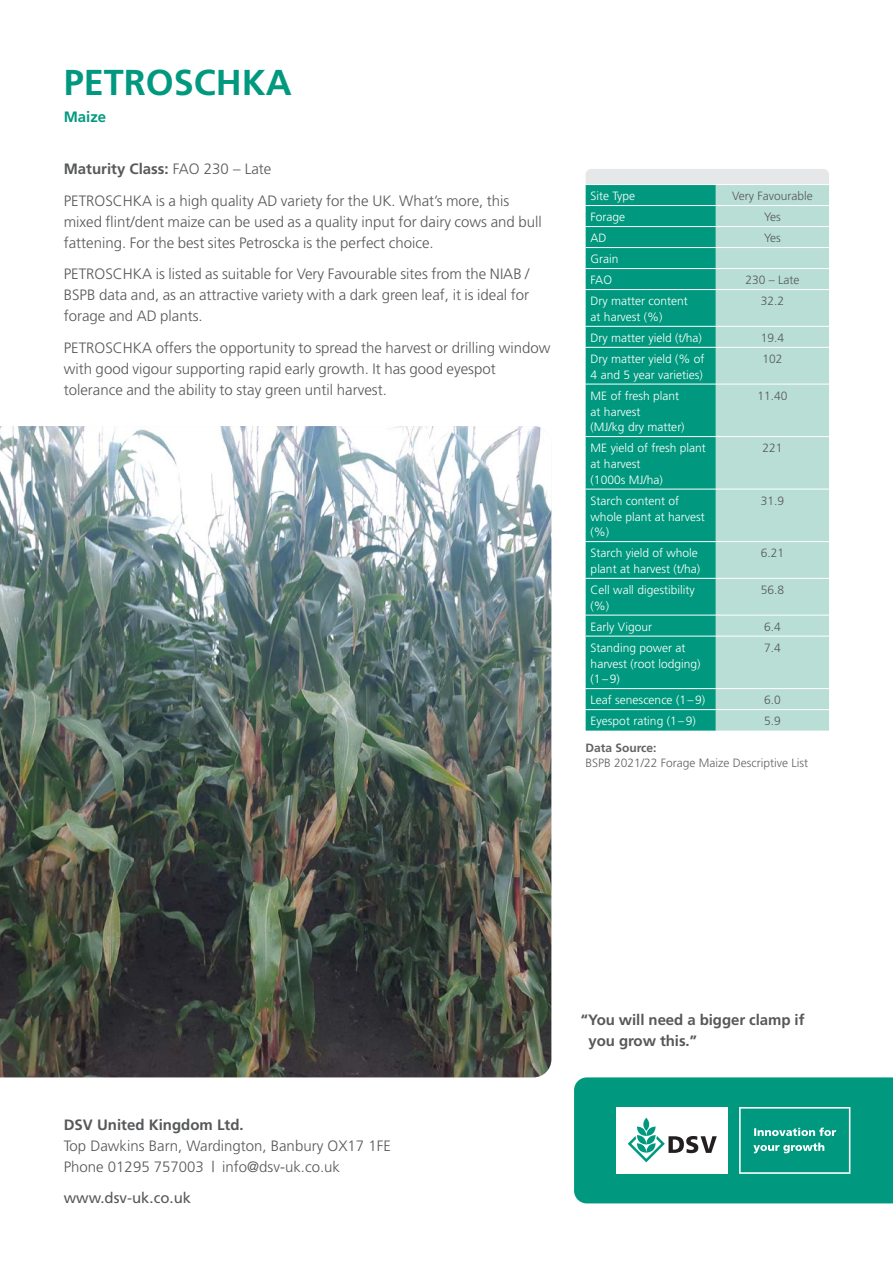
<style>
.page{position:relative;width:893px;height:1263px;background:#fff}
.page>*{position:absolute;margin:0;border:0;box-sizing:border-box;transform-origin:0 0}
.t1{font:700 36px "Frutiger";color:#00997f}
.Body_Copy{font:300 15px/21px "Frutiger";color:#57585a}
.t2{font:700 15px/21px "Frutiger";letter-spacing:-.005em;color:#57585a}
.t3{font:15px "Frutiger";color:#57585a}
.t4{font:700 15px "Frutiger";color:#00997f}
.t5{font:300 12px/15.8px "Frutiger";color:#fff}
.t6{font:300 12px "Frutiger";color:#57585a}
.t7{font:300 12px/15.8px "Frutiger";color:#636366}
.s1{font-weight:300}
.s2{font-weight:700}
</style>
<div class="page">
<div style="left:586px;top:169px;width:243px;height:15px;background:#e6e7e9"></div>
<div style="left:585px;top:185px;width:131px;height:546px;background:#00997f"></div>
<div style="left:716px;top:185px;width:113px;height:546px;background:#b9ded6"></div>
<hr style="left:585px;top:205px;width:131px;height:1px;background:#fff">
<hr style="left:716px;top:205px;width:113px;height:1px;background:#fff">
<hr style="left:585px;top:226px;width:131px;height:1px;background:#fff">
<hr style="left:716px;top:226px;width:113px;height:1px;background:#fff">
<hr style="left:585px;top:247px;width:131px;height:1px;background:#fff">
<hr style="left:716px;top:247px;width:113px;height:1px;background:#fff">
<hr style="left:585px;top:268px;width:131px;height:1px;background:#fff">
<hr style="left:716px;top:268px;width:113px;height:1px;background:#fff">
<hr style="left:585px;top:289px;width:131px;height:1px;background:#fff">
<hr style="left:716px;top:289px;width:113px;height:1px;background:#fff">
<hr style="left:585px;top:326px;width:131px;height:1px;background:#fff">
<hr style="left:716px;top:326px;width:113px;height:1px;background:#fff">
<hr style="left:585px;top:347px;width:131px;height:1px;background:#fff">
<hr style="left:716px;top:347px;width:113px;height:1px;background:#fff">
<hr style="left:585px;top:384px;width:131px;height:1px;background:#fff">
<hr style="left:716px;top:384px;width:113px;height:1px;background:#fff">
<hr style="left:585px;top:436px;width:131px;height:1px;background:#fff">
<hr style="left:716px;top:436px;width:113px;height:1px;background:#fff">
<hr style="left:585px;top:489px;width:131px;height:1px;background:#fff">
<hr style="left:716px;top:489px;width:113px;height:1px;background:#fff">
<hr style="left:585px;top:541px;width:131px;height:1px;background:#fff">
<hr style="left:716px;top:541px;width:113px;height:1px;background:#fff">
<hr style="left:585px;top:578px;width:131px;height:1px;background:#fff">
<hr style="left:716px;top:578px;width:113px;height:1px;background:#fff">
<hr style="left:585px;top:615px;width:131px;height:1px;background:#fff">
<hr style="left:716px;top:615px;width:113px;height:1px;background:#fff">
<hr style="left:585px;top:636px;width:131px;height:1px;background:#fff">
<hr style="left:716px;top:636px;width:113px;height:1px;background:#fff">
<hr style="left:585px;top:688px;width:131px;height:1px;background:#fff">
<hr style="left:716px;top:688px;width:113px;height:1px;background:#fff">
<hr style="left:585px;top:709px;width:131px;height:1px;background:#fff">
<hr style="left:716px;top:709px;width:113px;height:1px;background:#fff">
<svg style="left:574px;top:1077px;width:319px;height:126px"></svg>
<img style="left:0;top:426px;width:551px;height:651px">
<p class="t1" style="left:64px;top:62px;width:230px">PETROSCHKA</p>
<p class="t4" style="left:64px;top:108px;width:44px">Maize</p>
<p class="t2" style="left:64px;top:158px;width:209px">Maturity Class: <span class="s1">FAO 230 – Late</span></p>
<p class="Body_Copy" style="left:64px;top:190px;width:479px">PETROSCHKA is a high quality AD variety for the UK. What’s more, this mixed flint/dent maize can be used as a quality input for dairy cows and bull fattening. For the best sites Petroscka is the perfect choice.</p>
<p class="Body_Copy" style="left:64px;top:263px;width:467px;text-align:justify">PETROSCHKA is listed as suitable for Very Favourable sites from the NIAB / BSPB data and, as an attractive variety with a dark green leaf, it is ideal for forage and AD plants.</p>
<p class="Body_Copy" style="left:64px;top:337px;width:488px">PETROSCHKA offers the opportunity to spread the harvest or drilling window with good vigour supporting rapid early growth. It has good eyespot tolerance and the ability to stay green until harvest.</p>
<p class="t5" style="left:591px;top:188px;width:46px">Site Type</p>
<p class="t6" style="left:732px;top:189px;width:82px">Very Favourable</p>
<p class="t5" style="left:591px;top:209px;width:36px">Forage</p>
<p class="t6" style="left:764px;top:210px;width:18px">Yes</p>
<p class="t5" style="left:591px;top:230px;width:18px">AD</p>
<p class="t6" style="left:764px;top:231px;width:18px">Yes</p>
<p class="t5" style="left:591px;top:249px;width:29px;line-height:21px">Grain<br>FAO</p>
<p class="t6" style="left:745px;top:273px;width:56px">230 – Late</p>
<p class="t5" style="left:591px;top:293px;width:99px">Dry matter content at harvest (%)</p>
<p class="t6" style="left:761px;top:294px;width:25px">32.2</p>
<p class="t5" style="left:591px;top:330px;width:113px">Dry matter yield (t/ha)</p>
<p class="t6" style="left:761px;top:331px;width:25px">19.4</p>
<p class="t5" style="left:591px;top:351px;width:115px">Dry matter yield (% of<br>4 and 5 year varieties)</p>
<p class="t6" style="left:762px;top:352px;width:22px">102</p>
<p class="t5" style="left:591px;top:388px;width:95px">ME of fresh plant at harvest<br>(MJ/kg dry matter)</p>
<p class="t6" style="left:757px;top:389px;width:32px">11.40</p>
<p class="t5" style="left:591px;top:440px;width:117px">ME yield of fresh plant at harvest<br>(1000s MJ/ha)</p>
<p class="t6" style="left:762px;top:441px;width:22px">221</p>
<p class="t5" style="left:591px;top:493px;width:116px">Starch content of whole plant at harvest (%)</p>
<p class="t6" style="left:761px;top:494px;width:25px">31.9</p>
<p class="t5" style="left:591px;top:545px;width:111px">Starch yield of whole plant at harvest (t/ha)</p>
<p class="t6" style="left:761px;top:546px;width:25px">6.21</p>
<p class="t5" style="left:591px;top:582px;width:105px">Cell wall digestibility (%)</p>
<p class="t6" style="left:761px;top:583px;width:25px">56.8</p>
<p class="t5" style="left:591px;top:619px;width:63px">Early Vigour</p>
<p class="t6" style="left:764px;top:620px;width:18px">6.4</p>
<p class="t5" style="left:591px;top:640px;width:111px">Standing power at harvest (root lodging) (1–9)</p>
<p class="t6" style="left:764px;top:641px;width:18px">7.4</p>
<p class="t5" style="left:591px;top:692px;width:116px">Leaf senescence (1–9)</p>
<p class="t6" style="left:764px;top:693px;width:18px">6.0</p>
<p class="t5" style="left:591px;top:713px;width:107px">Eyespot rating (1–9)</p>
<p class="t6" style="left:764px;top:714px;width:18px">5.9</p>
<p class="t7" style="left:585px;top:739px;width:224px"><span class="s2">Data Source:<br></span>BSPB 2021/22 Forage Maize Descriptive List</p>
<p class="Body_Copy" style="left:64px;top:1114px;width:329px"><span class="s2">DSV United Kingdom Ltd.<br></span>Top Dawkins Barn, Wardington, Banbury OX17 1FE<br>Phone 01295 757003 | info@dsv-uk.co.uk</p>
<p class="t3" style="left:64px;top:1189px;width:129px">www.dsv-uk.co.uk</p>
<p class="t2" style="left:588px;top:1009px;width:218px;text-indent:-8px">“You will need a bigger clamp if you grow this.”</p>
</div>
